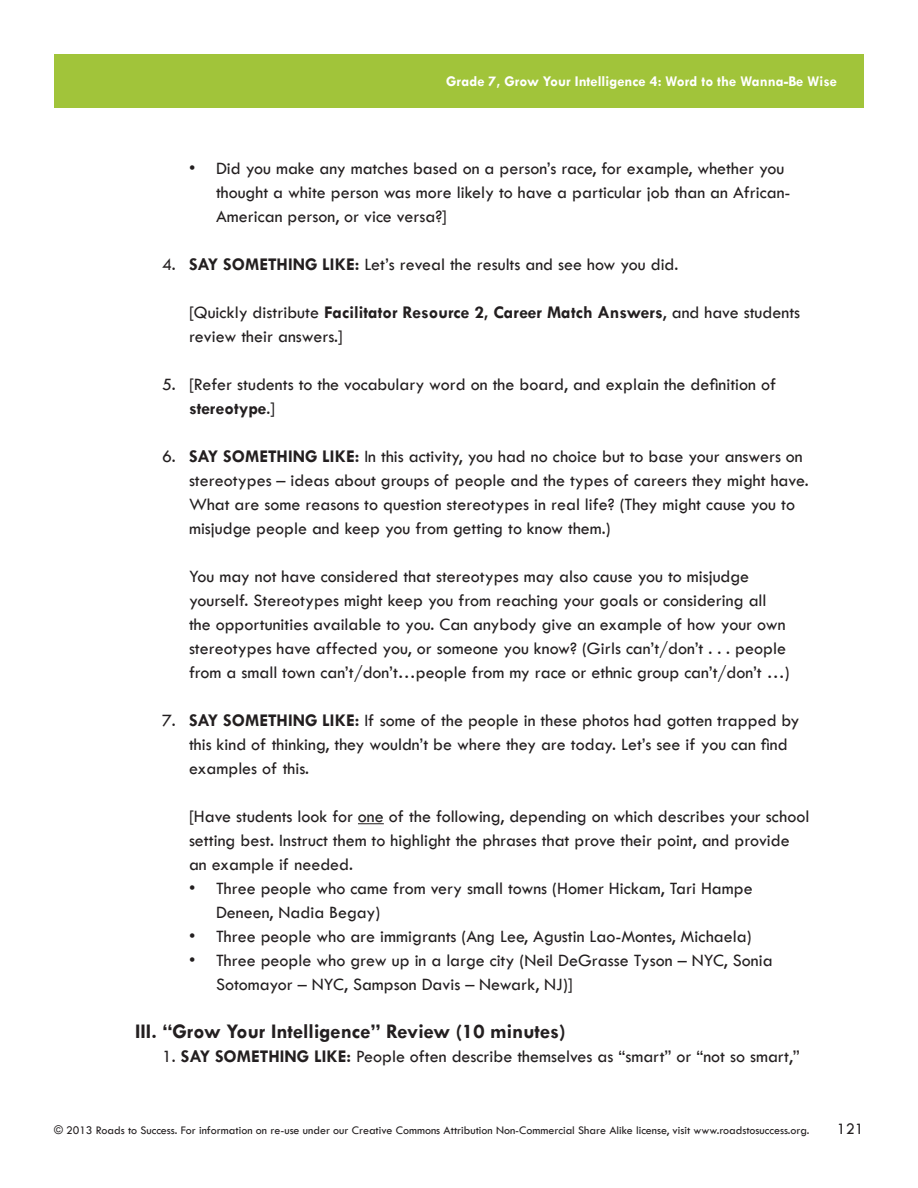
<style>
.page{position:relative;width:918px;height:1188px;background:#fff}
.page>*{position:absolute;margin:0;border:0;box-sizing:border-box;transform-origin:0 0}
.A_NumberListRoman{font:700 21px "Tw Cen";color:#231f20}
.A_Text{font:500 18px/24px "Tw Cen";color:#231f20}
.A_NumberList2{font:500 18px/24px "Tw Cen";color:#231f20}
.A_Bullet{font:500 18px/24px "Tw Cen";color:#231f20}
.A_NumberList1{font:500 18px "Tw Cen";color:#231f20}
.Lesson_Front_Page_Te{font:500 16.5px "Tw Cen";color:#231f20}
.t1{font:700 15px "Tw Cen";color:#fff}
.t2{font:500 12px "Tw Cen";color:#231f20}
.s1{font-weight:700}
</style>
<div class="page">
<div style="left:54px;top:54px;width:810px;height:54px;background:#a1c43a"></div>
<svg style="left:358px;top:823px;width:26px;height:1px"></svg>
<p class="t1" style="left:446px;top:72px;width:392px">Grade 7, Grow Your Intelligence 4: Word to the Wanna-Be Wise</p>
<p class="A_Bullet" style="left:216px;top:157px;width:576px;text-indent:-27px">• Did you make any matches based on a person’s race, for example, whether you thought a white person was more likely to have a particular job than an African-<br>American person, or vice versa?]</p>
<p class="A_NumberList2" style="left:162px;top:253px;width:518px">4. <span class="s1">SAY SOMETHING LIKE:</span> Let’s reveal the results and see how you did.</p>
<p class="A_Text" style="left:189px;top:301px;width:613px">[Quickly distribute <span class="s1">Facilitator Resource 2, Career Match Answers</span>, and have students review their answers.]</p>
<p class="A_NumberList2" style="left:189px;top:373px;width:589px;text-indent:-27px">5. [Refer students to the vocabulary word on the board, and explain the definition of <span class="s1">stereotype</span>.]</p>
<p class="A_NumberList2" style="left:189px;top:445px;width:621px;text-indent:-27px">6. <span class="s1">SAY SOMETHING LIKE:</span> In this activity, you had no choice but to base your answers on stereotypes – ideas about groups of people and the types of careers they might have.<br>What are some reasons to question stereotypes in real life? (They might cause you to misjudge people and keep you from getting to know them.)</p>
<p class="A_Text" style="left:189px;top:565px;width:602px">You may not have considered that stereotypes may also cause you to misjudge yourself. Stereotypes might keep you from reaching your goals or considering all the opportunities available to you. Can anybody give an example of how your own stereotypes have affected you, or someone you know? (Girls can’t/don’t . . . people from a small town can’t/don’t…people from my race or ethnic group can’t/don’t …)</p>
<p class="A_NumberList2" style="left:189px;top:709px;width:612px;text-indent:-27px">7. <span class="s1">SAY SOMETHING LIKE:</span> If some of the people in these photos had gotten trapped by this kind of thinking, they wouldn’t be where they are today. Let’s see if you can find examples of this.</p>
<p class="A_Text" style="left:189px;top:805px;width:622px">[Have students look for one of the following, depending on which describes your school setting best. Instruct them to highlight the phrases that prove their point, and provide an example if needed.</p>
<p class="A_Bullet" style="left:216px;top:877px;width:538px;text-indent:-27px">• Three people who came from very small towns (Homer Hickam, Tari Hampe<br>Deneen, Nadia Begay)</p>
<p class="A_Bullet" style="left:189px;top:925px;width:564px">• Three people who are immigrants (Ang Lee, Agustin Lao-Montes, Michaela)</p>
<p class="A_Bullet" style="left:216px;top:949px;width:558px;text-indent:-27px">• Three people who grew up in a large city (Neil DeGrasse Tyson – NYC, Sonia<br>Sotomayor – NYC, Sampson Davis – Newark, NJ)]</p>
<p class="A_NumberListRoman" style="left:135px;top:1019px;width:432px">III. “Grow Your Intelligence” Review (10 minutes)</p>
<p class="A_NumberList1" style="left:162px;top:1046px;width:639px">1. <span class="s1">SAY SOMETHING LIKE:</span> People often describe themselves as “smart” or “not so smart,”</p>
<p class="t2" style="left:54px;top:1123px;width:757px">© 2013 Roads to Success. For information on re-use under our Creative Commons Attribution Non-Commercial Share Alike license, visit www.roadstosuccess.org.</p>
<p class="Lesson_Front_Page_Te" style="left:837px;top:1119px;width:29px">121</p>
</div>
